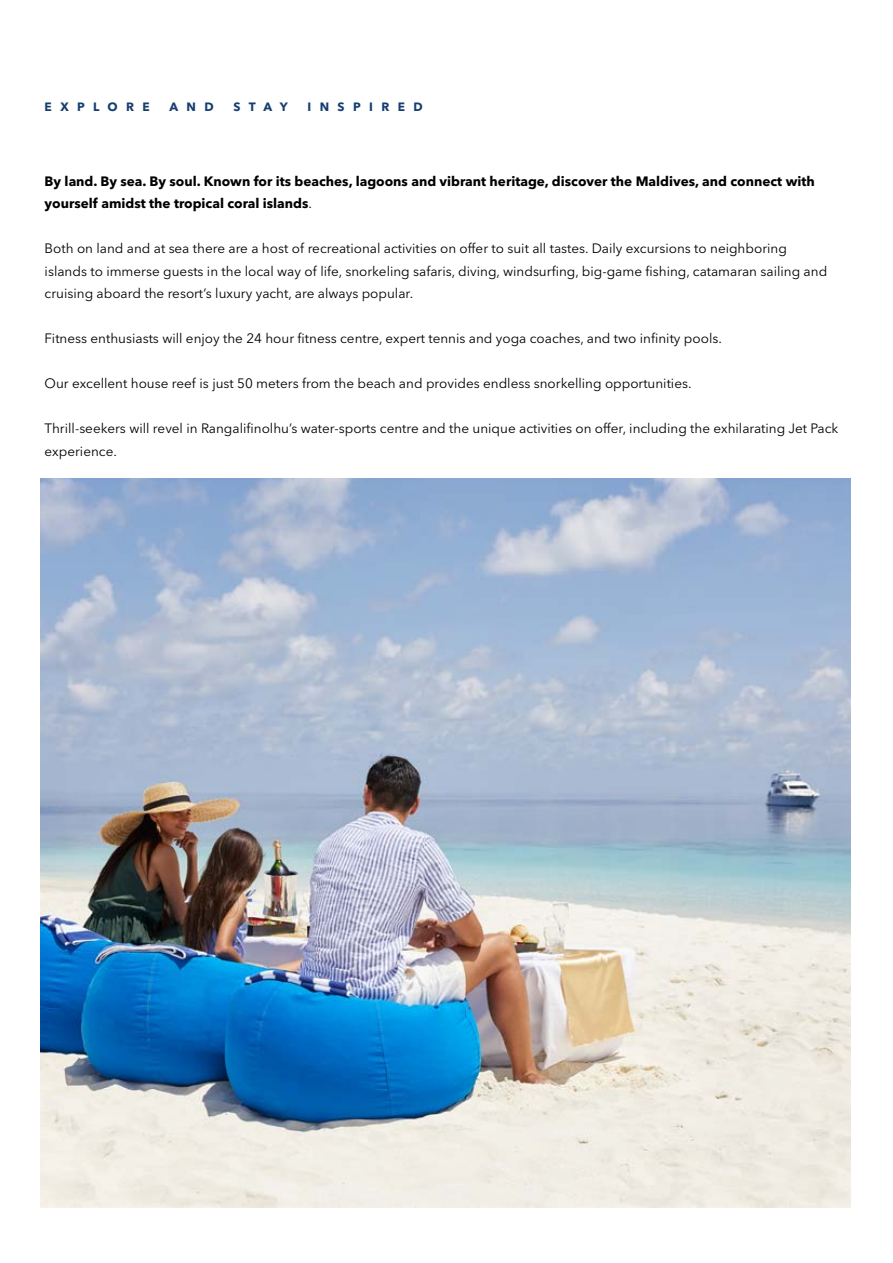
<style>
.page{position:relative;width:893px;height:1263px;background:#fff}
.page>*{position:absolute;margin:0;border:0;box-sizing:border-box;transform-origin:0 0}
.t1{font:13.5px/22.5px "Avenir Next LT Pro";color:#000}
.t2{font:700 13.5px/22.5px "Avenir Next LT Pro";color:#000}
.t3{font:700 12px "Avenir Next LT Pro";letter-spacing:.7em;color:#163e6f}
.s1{font-weight:400}
</style>
<div class="page">
<img style="left:41px;top:478px;width:810px;height:730px">
<p class="t3" style="left:45px;top:99px;width:107px">EXPLORE</p>
<p class="t3" style="left:169px;top:99px;width:46px">AND</p>
<p class="t3" style="left:234px;top:99px;width:56px">STAY</p>
<p class="t3" style="left:308px;top:99px;width:117px">INSPIRED</p>
<p class="t2" style="left:45px;top:169px;width:772px">By land. By sea. By soul. Known for its beaches, lagoons and vibrant heritage, discover the Maldives, and connect with yourself amidst the tropical coral islands<span class="s1">.</span></p>
<p class="t1" style="left:45px;top:237px;width:784px">Both on land and at sea there are a host of recreational activities on offer to suit all tastes. Daily excursions to neighboring islands to immerse guests in the local way of life, snorkeling safaris, diving, windsurfing, big-game fishing, catamaran sailing and cruising aboard the resort’s luxury yacht, are always popular.</p>
<p class="t1" style="left:45px;top:327px;width:679px">Fitness enthusiasts will enjoy the 24 hour fitness centre, expert tennis and yoga coaches, and two infinity pools.</p>
<p class="t1" style="left:45px;top:372px;width:648px">Our excellent house reef is just 50 meters from the beach and provides endless snorkelling opportunities.</p>
<p class="t1" style="left:45px;top:417px;width:795px">Thrill-seekers will revel in Rangalifinolhu’s water-sports centre and the unique activities on offer, including the exhilarating Jet Pack experience.</p>
</div>
